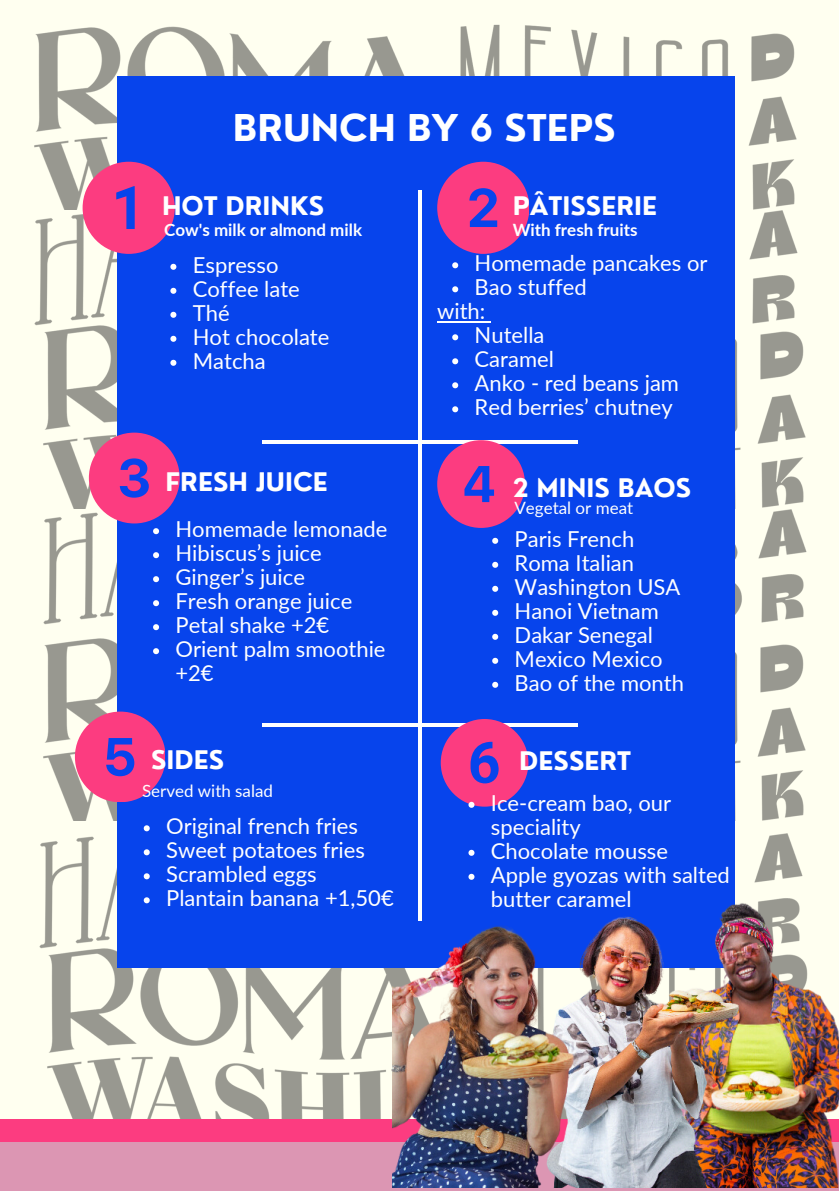
<style>
.page{position:relative;width:839px;height:1191px;background:#fff}
.page>*{position:absolute;margin:0;border:0;box-sizing:border-box;transform-origin:0 0}
.t1{font:700 36px "Nourd";color:#fff}
.t2{font:700 25px "Nourd";color:#fff}
.t3{font:22px/24px "Lato";color:#fff}
.t4{font:700 17px "Lato";color:#fff}
.t5{font:17px "Lato";color:#fff}
</style>
<div class="page">
<img style="left:0;top:0;width:826px;height:344px">
<img style="left:9px;top:298px;width:826px;height:312px">
<img style="left:9px;top:610px;width:826px;height:210px">
<img style="left:4px;top:833px;width:113px;height:134px">
<img style="left:13px;top:921px;width:379px;height:198px">
<div style="left:0;top:1140px;width:838px;height:51px;background:#dc96b3"></div>
<div style="left:0;top:1119px;width:838px;height:22px;background:#fc3c80"></div>
<div style="left:117px;top:76px;width:618px;height:891px;background:#0744ec"></div>
<hr style="left:419px;top:190px;width:3px;height:731px;background:#fff">
<hr style="left:262px;top:440px;width:316px;height:3px;background:#fff">
<svg style="left:153px;top:552px;width:6px;height:6px"></svg>
<svg style="left:153px;top:576px;width:6px;height:6px"></svg>
<svg style="left:153px;top:600px;width:6px;height:6px"></svg>
<svg style="left:153px;top:624px;width:6px;height:6px"></svg>
<svg style="left:153px;top:648px;width:6px;height:6px"></svg>
<svg style="left:144px;top:825px;width:6px;height:6px"></svg>
<svg style="left:144px;top:849px;width:6px;height:6px"></svg>
<svg style="left:144px;top:873px;width:6px;height:6px"></svg>
<svg style="left:144px;top:897px;width:6px;height:6px"></svg>
<hr style="left:262px;top:724px;width:316px;height:3px;background:#fff">
<svg style="left:83px;top:162px;width:91px;height:91px"></svg>
<svg style="left:89px;top:433px;width:91px;height:101px"></svg>
<svg style="left:437px;top:162px;width:91px;height:91px"></svg>
<svg style="left:437px;top:440px;width:88px;height:88px"></svg>
<svg style="left:75px;top:712px;width:90px;height:90px"></svg>
<img style="left:392px;top:739px;width:446px;height:449px">
<svg style="left:440px;top:719px;width:88px;height:89px"></svg>
<svg style="left:468px;top:850px;width:6px;height:6px"></svg>
<svg style="left:468px;top:874px;width:6px;height:6px"></svg>
<svg style="left:452px;top:262px;width:6px;height:6px"></svg>
<svg style="left:452px;top:286px;width:6px;height:6px"></svg>
<hr style="left:437px;top:321px;width:48px;height:1px;background:#fff">
<svg style="left:452px;top:334px;width:6px;height:6px"></svg>
<svg style="left:452px;top:358px;width:6px;height:6px"></svg>
<svg style="left:452px;top:382px;width:6px;height:6px"></svg>
<svg style="left:452px;top:406px;width:6px;height:6px"></svg>
<svg style="left:170px;top:264px;width:6px;height:6px"></svg>
<svg style="left:170px;top:288px;width:6px;height:6px"></svg>
<svg style="left:170px;top:312px;width:6px;height:6px"></svg>
<svg style="left:170px;top:336px;width:6px;height:6px"></svg>
<svg style="left:170px;top:360px;width:6px;height:6px"></svg>
<svg style="left:492px;top:538px;width:6px;height:6px"></svg>
<svg style="left:492px;top:562px;width:6px;height:6px"></svg>
<svg style="left:492px;top:586px;width:6px;height:6px"></svg>
<svg style="left:492px;top:610px;width:6px;height:6px"></svg>
<svg style="left:492px;top:634px;width:6px;height:6px"></svg>
<svg style="left:492px;top:658px;width:6px;height:6px"></svg>
<svg style="left:492px;top:682px;width:6px;height:6px"></svg>
<p class="t1" style="left:233px;top:105px;width:384px">BRUNCH BY 6 STEPS</p>
<p class="t2" style="left:162px;top:190px;width:164px">HOT DRINKS</p>
<h2 class="t2" style="left:512px;top:190px;width:146px">PÂTISSERIE</h2>
<h2 class="t4" style="left:164px;top:219px;width:199px">Cow's milk or almond milk</h2>
<p class="t4" style="left:512px;top:219px;width:126px">With fresh fruits</p>
<p class="t3" style="left:193px;top:252px;width:87px">Espresso</p>
<p class="t3" style="left:193px;top:276px;width:109px">Coffee late</p>
<p class="t3" style="left:193px;top:300px;width:38px">Thé</p>
<p class="t3" style="left:193px;top:324px;width:138px">Hot chocolate</p>
<p class="t3" style="left:193px;top:348px;width:74px">Matcha</p>
<p class="t3" style="left:474px;top:251px;width:234px">Homemade pancakes or</p>
<p class="t3" style="left:474px;top:275px;width:114px">Bao stuffed</p>
<p class="t3" style="left:437px;top:299px;width:50px">with:</p>
<p class="t3" style="left:474px;top:323px;width:71px">Nutella</p>
<p class="t3" style="left:474px;top:347px;width:81px">Caramel</p>
<h2 class="t3" style="left:474px;top:371px;width:206px">Anko - red beans jam</h2>
<p class="t3" style="left:474px;top:395px;width:200px">Red berries’ chutney</p>
<p class="t2" style="left:166px;top:466px;width:164px">FRESH JUICE</p>
<p class="t2" style="left:512px;top:472px;width:180px">2 MINIS BAOS</p>
<p class="t3" style="left:514px;top:526px;width:121px">Paris French</p>
<p class="t3" style="left:514px;top:550px;width:121px">Roma Italian</p>
<p class="t3" style="left:514px;top:574px;width:167px">Washington USA</p>
<p class="t3" style="left:514px;top:598px;width:146px">Hanoi Vietnam</p>
<p class="t3" style="left:514px;top:622px;width:140px">Dakar Senegal</p>
<h2 class="t3" style="left:514px;top:646px;width:150px">Mexico Mexico</h2>
<p class="t3" style="left:514px;top:670px;width:171px">Bao of the month</p>
<p class="t5" style="left:514px;top:498px;width:120px">Vegetal or meat</p>
<p class="t3" style="left:175px;top:517px;width:213px">Homemade lemonade</p>
<h1 class="t3" style="left:175px;top:541px;width:148px">Hibiscus’s juice</h1>
<p class="t3" style="left:175px;top:565px;width:131px">Ginger’s juice</p>
<p class="t3" style="left:175px;top:589px;width:178px">Fresh orange juice</p>
<h2 class="t3" style="left:175px;top:613px;width:155px">Petal shake +2€</h2>
<h4 class="t3" style="left:175px;top:637px;width:211px">Orient palm smoothie +2€</h4>
<p class="t2" style="left:151px;top:744px;width:75px">SIDES</p>
<p class="t2" style="left:519px;top:745px;width:113px">DESSERT</p>
<p class="t5" style="left:142px;top:781px;width:132px">Served with salad</p>
<h4 class="t3" style="left:166px;top:814px;width:193px">Original french fries</h4>
<p class="t3" style="left:166px;top:838px;width:200px">Sweet potatoes fries</p>
<p class="t3" style="left:166px;top:862px;width:152px">Scrambled eggs</p>
<h3 class="t3" style="left:166px;top:886px;width:229px">Plantain banana +1,50€</h3>
<p class="t3" style="left:491px;top:790px;width:182px">Ice-cream bao, our speciality</p>
<p class="t3" style="left:491px;top:838px;width:179px">Chocolate mousse</p>
<p class="t3" style="left:491px;top:862px;width:240px">Apple gyozas with salted butter caramel</p>
</div>
